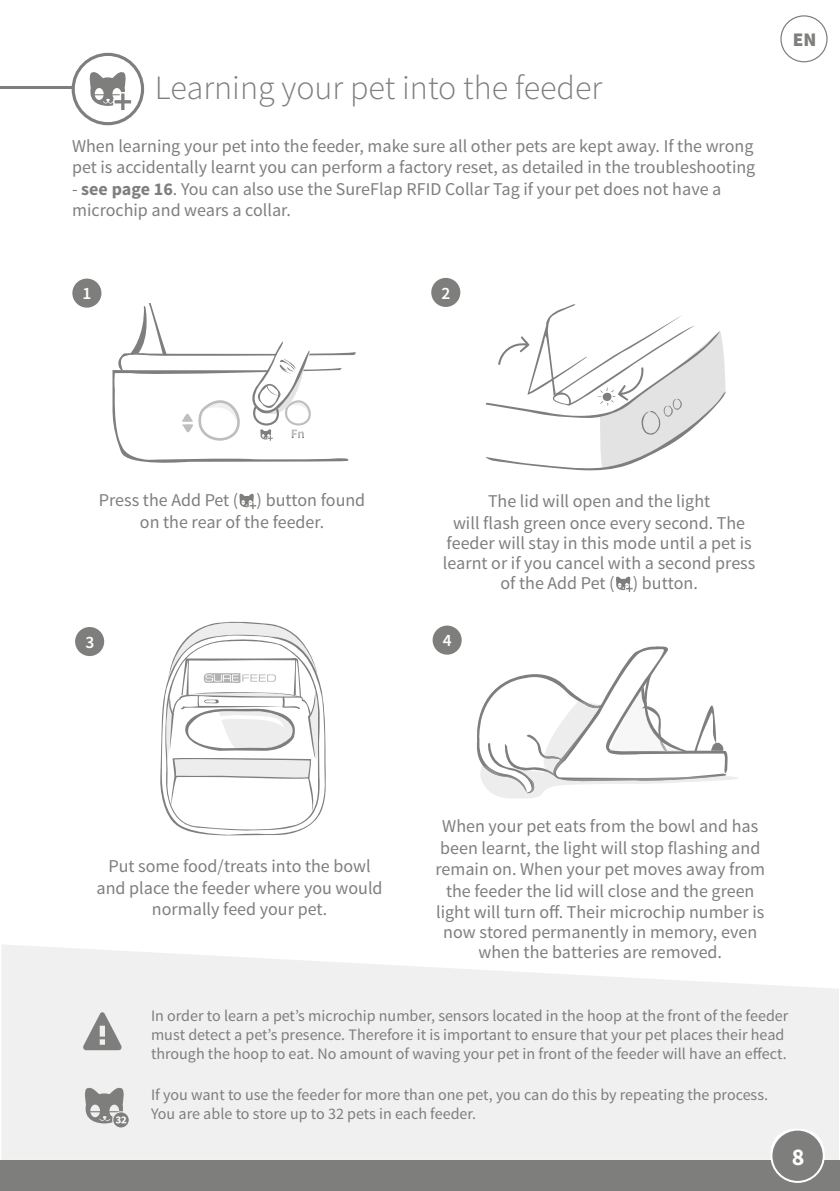
<style>
.page{position:relative;width:840px;height:1191px;background:#fff}
.page>*{position:absolute;margin:0;border:0;box-sizing:border-box;transform-origin:0 0}
.t1{font:300 34px "Source Sans Pro";color:#7e7e7d}
.t2{font:700 24px "Source Sans Pro";color:#fff}
.t3{font:900 19.2px "Source Sans Pro";color:#7e7e7d}
.t4{font:18px/21px "Source Sans Pro";color:#7e7e7d;text-align:center}
.t5{font:600 17.4px "Source Sans Pro";color:#fff}
.t6{font:16px/19.2px "Source Sans Pro";color:#7e7e7d}
.s1{font-weight:700}
</style>
<div class="page">
<div style="left:0;top:1159px;width:839px;height:32px;background:#7e7e7d"></div>
<div style="left:770px;top:1128px;width:54px;height:54px;border:2px solid #fff;border-radius:50%"></div>
<div style="left:780px;top:15px;width:47px;height:47px;border:1px solid #7e7e7d;border-radius:50%"></div>
<svg style="left:2px;top:945px;width:836px;height:214px;fill:#f0f0f0"></svg>
<div style="left:431px;top:278px;width:29px;height:29px;background:#7e7e7d;border-radius:50%"></div>
<div style="left:432px;top:625px;width:29px;height:29px;background:#7e7e7d;border-radius:50%"></div>
<div style="left:72px;top:279px;width:29px;height:29px;background:#7e7e7d;border-radius:50%"></div>
<div style="left:75px;top:627px;width:29px;height:29px;background:#7e7e7d;border-radius:50%"></div>
<svg style="left:485px;top:304px;width:240px;height:167px"></svg>
<svg style="left:160px;top:621px;width:166px;height:215px"></svg>
<svg style="left:476px;top:646px;width:262px;height:152px"></svg>
<svg style="left:83px;top:1085px;width:46px;height:42px"></svg>
<hr style="left:0;top:86px;width:83px;height:3px;background:#7e7e7d">
<div style="left:73px;top:54px;width:69px;height:70px;background:#fff;border-radius:50%"></div>
<div style="left:72px;top:53px;width:72px;height:72px;border:3px solid #7e7e7d;border-radius:50%"></div>
<svg style="left:89px;top:72px;width:42px;height:38px"></svg>
<svg style="left:616px;top:576px;width:16px;height:16px"></svg>
<svg style="left:239px;top:493px;width:17px;height:16px"></svg>
<svg style="left:112px;top:303px;width:244px;height:160px"></svg>
<svg style="left:82px;top:1011px;width:40px;height:39px"></svg>
<h1 class="t1" style="left:155px;top:67px;width:448px">Learning your pet into the feeder</h1>
<p class="t4" style="left:72px;top:135px;width:684px;line-height:21.6px;text-align:left">When learning your pet into the feeder, make sure all other pets are kept away. If the wrong pet is accidentally learnt you can perform a factory reset, as detailed in the troubleshooting</p>
<p class="t4" style="left:72px;top:178px;width:650px;line-height:21.6px;text-align:left">- <span class="s1">see page 16</span>. You can also use the SureFlap RFID Collar Tag if your pet does not have a microchip and wears a collar.</p>
<p class="t5" style="left:83px;top:282px;width:10px">1</p>
<p class="t5" style="left:441px;top:282px;width:10px">2</p>
<p class="t3" style="left:792px;top:27px;width:25px">EN</p>
<p class="t4" style="left:99px;top:490px;width:268px;line-height:21.6px">Press the Add Pet ( ) button found on the rear of the feeder.</p>
<p class="t5" style="left:85px;top:631px;width:10px">3</p>
<p class="t4" style="left:442px;top:491px;width:314px;line-height:20.4px">The lid will open and the light<br>will flash green once every second. The feeder will stay in this mode until a pet is learnt or if you cancel with a second press of the Add Pet ( ) button.</p>
<p class="t5" style="left:442px;top:629px;width:10px">4</p>
<p class="t4" style="left:96px;top:855px;width:287px;line-height:21.6px">Put some food/treats into the bowl and place the feeder where you would normally feed your pet.</p>
<p class="t4" style="left:435px;top:816px;width:331px">When your pet eats from the bowl and has been learnt, the light will stop flashing and remain on. When your pet moves away from the feeder the lid will close and the green light will turn off. Their microchip number is now stored permanently in memory, even when the batteries are removed.</p>
<p class="t6" style="left:151px;top:1006px;width:638px">In order to learn a pet’s microchip number, sensors located in the hoop at the front of the feeder must detect a pet’s presence. Therefore it is important to ensure that your pet places their head through the hoop to eat. No amount of waving your pet in front of the feeder will have an effect.</p>
<p class="t6" style="left:151px;top:1085px;width:618px">If you want to use the feeder for more than one pet, you can do this by repeating the process.<br>You are able to store up to 32 pets in each feeder.</p>
<h2 class="t2" style="left:791px;top:1141px;width:14px">8</h2>
</div>
